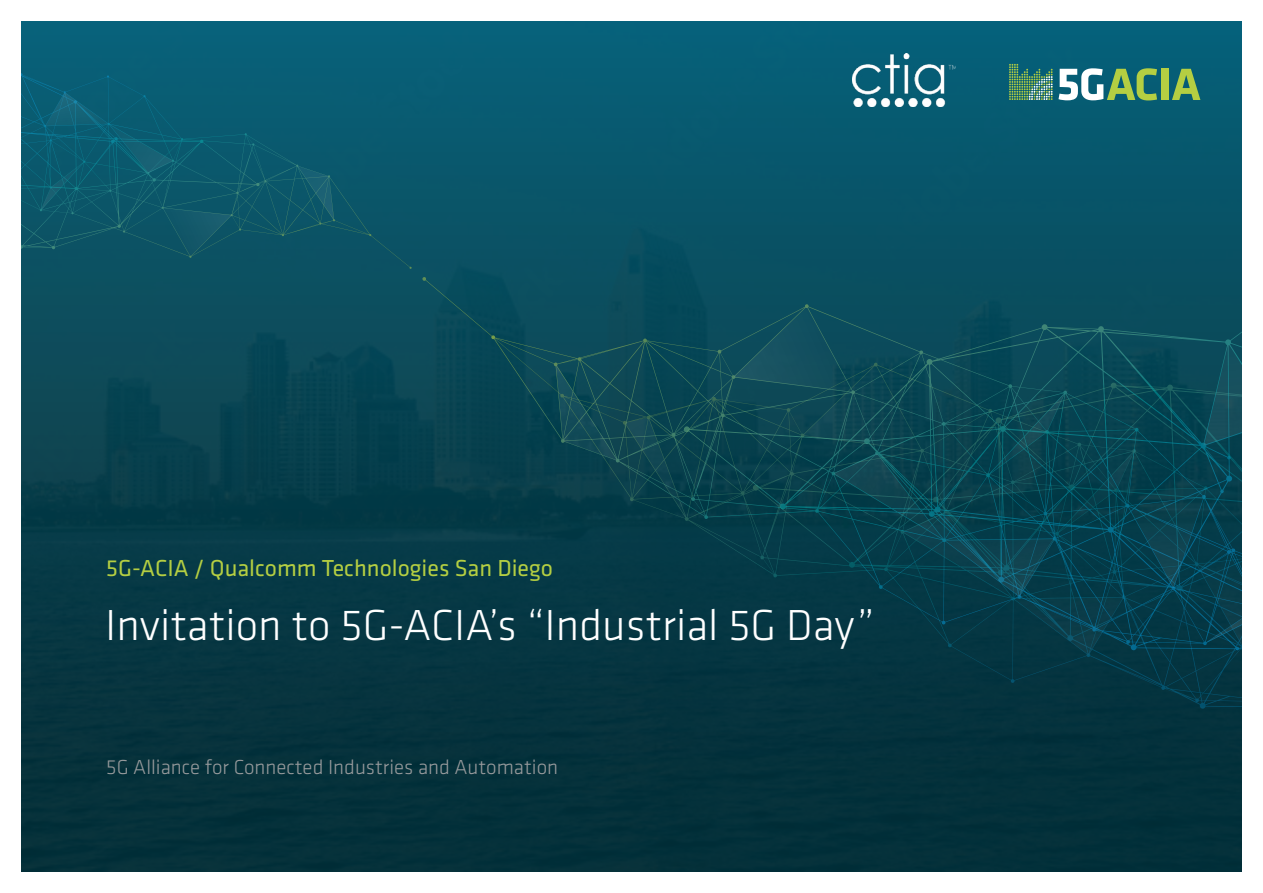
<style>
.page{position:relative;width:1263px;height:893px;background:#fff}
.page>*{position:absolute;margin:0;border:0;box-sizing:border-box;transform-origin:0 0}
.t1{font:300 45px "Klavika";color:#fff}
.t2{font:24px "Klavika";color:#b4ce42}
.t3{font:300 21px "Klavika";color:#979a9c}
</style>
<div class="page">
<img style="left:21px;top:21px;width:1221px;height:851px">
<svg style="left:1058px;top:68px;width:99px;height:32px"></svg>
<div style="left:1162px;top:69px;width:7px;height:31px;background:#b4ce42"></div>
<svg style="left:1172px;top:69px;width:28px;height:31px"></svg>
<svg style="left:1009px;top:64px;width:43px;height:36px;background:#498871"></svg>
<img style="left:853px;top:53px;width:103px;height:54px">
<p class="t2" style="left:106px;top:552px;width:448px">5G-ACIA / Qualcomm Technologies San Diego</p>
<h1 class="t1" style="left:105px;top:598px;width:771px">Invitation to 5G-ACIA’s “Industrial 5G Day”</h1>
<p class="t3" style="left:106px;top:754px;width:453px">5G Alliance for Connected Industries and Automation</p>
</div>
